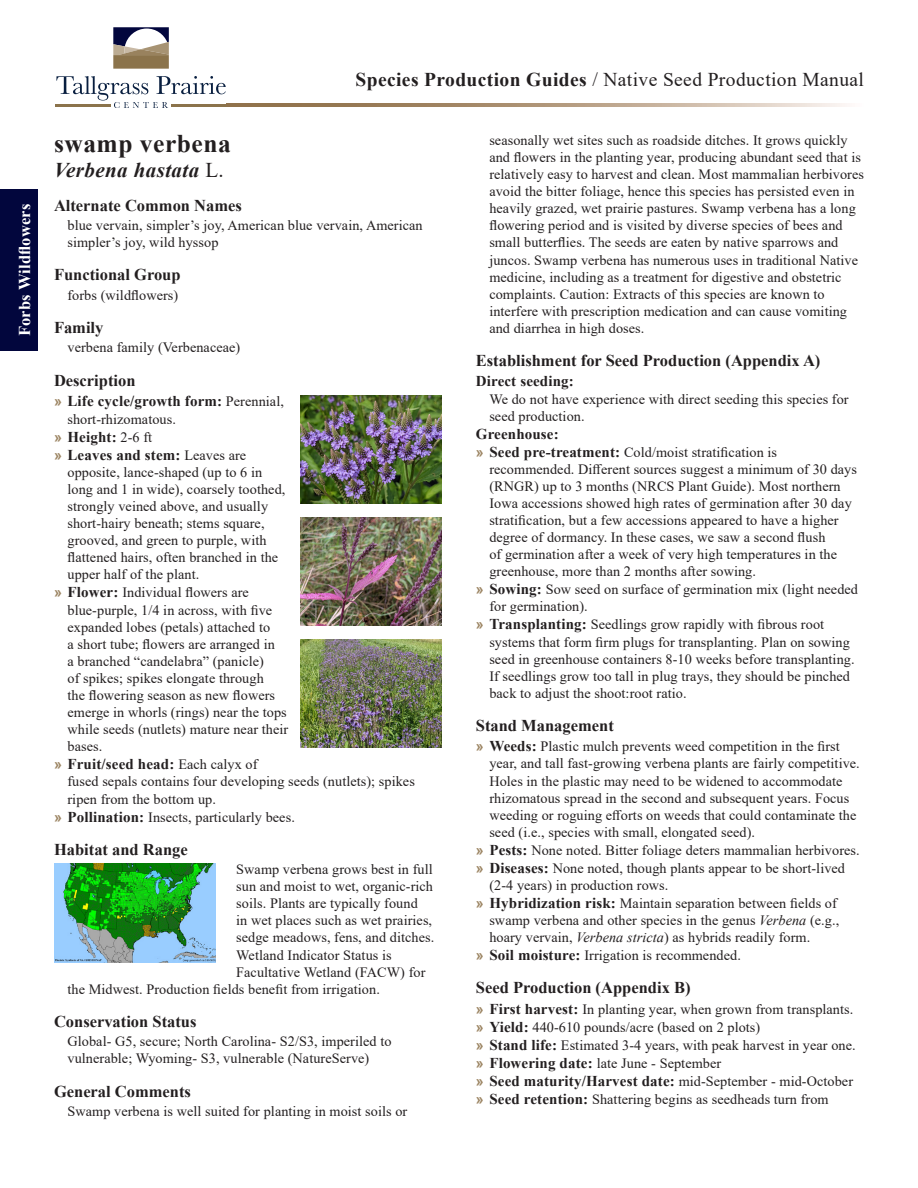
<style>
.page{position:relative;width:918px;height:1188px;background:#fff}
.page>*{position:absolute;margin:0;border:0;box-sizing:border-box;transform-origin:0 0}
.Common_Name{font:700 25.5px "Times New Roman";letter-spacing:.02em;color:#231f20}
.t1{font:italic 700 21px "Times New Roman";letter-spacing:.02em;color:#231f20}
.t2{font:19.5px "Times New Roman";letter-spacing:.02em;color:#231f20}
.Bold_Headings{font:700 16.5px "Times New Roman";color:#231f20}
.t3{font:700 16.5px "Times New Roman";letter-spacing:.01em;color:#fff}
.Direct_Seeding_and_Greenhouse_Text{font:700 15px "Times New Roman";letter-spacing:.01em;color:#231f20}
.Paragraph_Text{font:14.25px/17.1px "Times New Roman";letter-spacing:.005em;color:#231f20}
.s1{font-weight:700}
.s2{font-weight:400;font-style:normal}
.s3{font-family:"Arial";font-size:14.25px;color:#9c8563}
.s4{font-weight:400;font-size:14.25px}
.s5{font-family:"Arial";font-weight:700;color:#9c8563}
.s6{font-weight:700;font-size:15px}
.s7{font-style:italic}
</style>
<div class="page">
<svg style="left:113px;top:27px;width:56px;height:42px"></svg>
<svg style="left:56px;top:76px;width:170px;height:32px"></svg>
<hr style="left:171px;top:105px;width:56px;height:2px;background:#8b734b">
<hr style="left:55px;top:105px;width:56px;height:2px;background:#8b734b">
<hr style="left:171px;top:104px;width:56px;height:1px;background:#8b734b">
<hr style="left:55px;top:104px;width:56px;height:1px;background:#8b734b">
<svg style="left:227px;top:105px;width:618px;height:1px"></svg>
<svg style="left:227px;top:104px;width:618px;height:1px"></svg>
<div style="left:0;top:189px;width:38px;height:162px;background:#02063d"></div>
<img style="left:301px;top:396px;width:140px;height:108px">
<img style="left:301px;top:517px;width:140px;height:108px">
<img style="left:301px;top:639px;width:140px;height:108px">
<img style="left:54px;top:864px;width:162px;height:99px">
<p class="t3" style="left:13px;top:336px;width:134px;rotate:-90deg">Forbs Wildflowers</p>
<h3 class="t2" style="left:356px;top:65px;width:510px"><span class="s1">Species Production Guides</span> / Native Seed Production Manual</h3>
<p class="Common_Name" style="left:54px;top:125px;width:178px">swamp verbena</p>
<p class="t1" style="left:54px;top:156px;width:171px">Verbena hastata <span class="s2">L.</span></p>
<p class="Bold_Headings" style="left:54px;top:193px;width:189px">Alternate Common Names</p>
<p class="Paragraph_Text" style="left:68px;top:216px;width:357px">blue vervain, simpler’s joy, American blue vervain, American simpler’s joy, wild hyssop</p>
<p class="Bold_Headings" style="left:54px;top:263px;width:128px">Functional Group</p>
<p class="Paragraph_Text" style="left:68px;top:286px;width:112px">forbs (wildflowers)</p>
<p class="Bold_Headings" style="left:54px;top:316px;width:51px">Family</p>
<p class="Paragraph_Text" style="left:68px;top:338px;width:174px">verbena family (Verbenaceae)</p>
<p class="Bold_Headings" style="left:54px;top:368px;width:83px">Description</p>
<p class="Direct_Seeding_and_Greenhouse_Text" style="left:54px;top:390px;width:231px"><span class="s3">»</span> Life cycle/growth form: <span class="s4">Perennial,</span></p>
<p class="Paragraph_Text" style="left:68px;top:410px;width:110px">short-rhizomatous.</p>
<p class="Direct_Seeding_and_Greenhouse_Text" style="left:54px;top:426px;width:100px"><span class="s3">»</span> Height: <span class="s4">2-6 ft</span></p>
<p class="Direct_Seeding_and_Greenhouse_Text" style="left:54px;top:444px;width:194px"><span class="s3">»</span> Leaves and stem: <span class="s4">Leaves are</span></p>
<p class="Paragraph_Text" style="left:68px;top:463px;width:219px">opposite, lance-shaped (up to 6 in long and 1 in wide), coarsely toothed, strongly veined above, and usually short-hairy beneath; stems square, grooved, and green to purple, with flattened hairs, often branched in the upper half of the plant.</p>
<p class="Paragraph_Text" style="left:68px;top:584px;width:222px;text-indent:-14px"><span class="s5">»</span> <span class="s6">Flower:</span> Individual flowers are blue-purple, 1/4 in across, with five expanded lobes (petals) attached to<br>a short tube; flowers are arranged in<br>a branched “candelabra” (panicle)<br>of spikes; spikes elongate through<br>the flowering season as new flowers emerge in whorls (rings) near the tops while seeds (nutlets) mature near their bases.</p>
<p class="Direct_Seeding_and_Greenhouse_Text" style="left:54px;top:753px;width:205px"><span class="s3">»</span> Fruit/seed head: <span class="s4">Each calyx of</span></p>
<p class="Paragraph_Text" style="left:68px;top:773px;width:349px">fused sepals contains four developing seeds (nutlets); spikes ripen from the bottom up.</p>
<p class="Paragraph_Text" style="left:54px;top:808px;width:242px"><span class="s5">»</span> <span class="s6">Pollination:</span> Insects, particularly bees.</p>
<p class="Bold_Headings" style="left:54px;top:837px;width:135px">Habitat and Range</p>
<p class="Paragraph_Text" style="left:236px;top:860px;width:200px">Swamp verbena grows best in full sun and moist to wet, organic-rich soils. Plants are typically found<br>in wet places such as wet prairies, sedge meadows, fens, and ditches.</p>
<p class="Paragraph_Text" style="left:236px;top:946px;width:157px">Wetland Indicator Status is</p>
<p class="Paragraph_Text" style="left:236px;top:963px;width:191px">Facultative Wetland (FACW) for</p>
<p class="Paragraph_Text" style="left:68px;top:980px;width:314px">the Midwest. Production fields benefit from irrigation.</p>
<p class="Bold_Headings" style="left:54px;top:1010px;width:144px">Conservation Status</p>
<p class="Paragraph_Text" style="left:68px;top:1033px;width:326px">Global- G5, secure; North Carolina- S2/S3, imperiled to vulnerable; Wyoming- S3, vulnerable (NatureServe)</p>
<p class="Bold_Headings" style="left:54px;top:1079px;width:139px">General Comments</p>
<p class="Paragraph_Text" style="left:68px;top:1102px;width:341px">Swamp verbena is well suited for planting in moist soils or</p>
<p class="Paragraph_Text" style="left:489px;top:131px;width:376px">seasonally wet sites such as roadside ditches. It grows quickly and flowers in the planting year, producing abundant seed that is relatively easy to harvest and clean. Most mammalian herbivores avoid the bitter foliage, hence this species has persisted even in heavily grazed, wet prairie pastures. Swamp verbena has a long flowering period and is visited by diverse species of bees and small butterflies. The seeds are eaten by native sparrows and juncos. Swamp verbena has numerous uses in traditional Native medicine, including as a treatment for digestive and obstetric complaints. Caution: Extracts of this species are known to interfere with prescription medication and can cause vomiting and diarrhea in high doses.</p>
<p class="Bold_Headings" style="left:476px;top:349px;width:346px">Establishment for Seed Production (Appendix A)</p>
<p class="Direct_Seeding_and_Greenhouse_Text" style="left:476px;top:371px;width:100px">Direct seeding:</p>
<p class="Paragraph_Text" style="left:489px;top:390px;width:361px">We do not have experience with direct seeding this species for seed production.</p>
<p class="Direct_Seeding_and_Greenhouse_Text" style="left:476px;top:423px;width:84px">Greenhouse:</p>
<p class="Paragraph_Text" style="left:489px;top:443px;width:369px;text-indent:-14px"><span class="s5">»</span> <span class="s6">Seed pre-treatment:</span> Cold/moist stratification is recommended. Different sources suggest a minimum of 30 days (RNGR) up to 3 months (NRCS Plant Guide). Most northern Iowa accessions showed high rates of germination after 30 day stratification, but a few accessions appeared to have a higher degree of dormancy. In these cases, we saw a second flush<br>of germination after a week of very high temperatures in the greenhouse, more than 2 months after sowing.</p>
<p class="Paragraph_Text" style="left:489px;top:581px;width:370px;text-indent:-14px"><span class="s5">»</span> <span class="s6">Sowing:</span> Sow seed on surface of germination mix (light needed for germination).</p>
<p class="Paragraph_Text" style="left:489px;top:616px;width:367px;text-indent:-14px"><span class="s5">»</span> <span class="s6">Transplanting:</span> Seedlings grow rapidly with fibrous root systems that form firm plugs for transplanting. Plan on sowing seed in greenhouse containers 8-10 weeks before transplanting.<br>If seedlings grow too tall in plug trays, they should be pinched back to adjust the shoot:root ratio.</p>
<p class="Bold_Headings" style="left:476px;top:714px;width:139px">Stand Management</p>
<p class="Paragraph_Text" style="left:489px;top:738px;width:372px;text-indent:-14px"><span class="s5">»</span> <span class="s6">Weeds:</span> Plastic mulch prevents weed competition in the first year, and tall fast-growing verbena plants are fairly competitive.<br>Holes in the plastic may need to be widened to accommodate rhizomatous spread in the second and subsequent years. Focus weeding or roguing efforts on weeds that could contaminate the seed (i.e., species with small, elongated seed).</p>
<p class="Paragraph_Text" style="left:476px;top:841px;width:385px"><span class="s5">»</span> <span class="s6">Pests:</span> None noted. Bitter foliage deters mammalian herbivores.</p>
<p class="Paragraph_Text" style="left:489px;top:859px;width:357px;text-indent:-14px"><span class="s5">»</span> <span class="s6">Diseases:</span> None noted, though plants appear to be short-lived (2-4 years) in production rows.</p>
<p class="Paragraph_Text" style="left:489px;top:894px;width:351px;text-indent:-14px"><span class="s5">»</span> <span class="s6">Hybridization risk:</span> Maintain separation between fields of swamp verbena and other species in the genus <span class="s7">Verbena</span> (e.g., hoary vervain, <span class="s7">Verbena stricta</span>) as hybrids readily form.</p>
<p class="Paragraph_Text" style="left:476px;top:946px;width:267px"><span class="s5">»</span> <span class="s6">Soil moisture:</span> Irrigation is recommended.</p>
<p class="Bold_Headings" style="left:476px;top:976px;width:216px">Seed Production (Appendix B)</p>
<p class="Paragraph_Text" style="left:476px;top:1000px;width:379px"><span class="s5">»</span> <span class="s6">First harvest:</span> In planting year, when grown from transplants.</p>
<p class="Paragraph_Text" style="left:476px;top:1018px;width:286px"><span class="s5">»</span> <span class="s6">Yield:</span> 440-610 pounds/acre (based on 2 plots)</p>
<p class="Paragraph_Text" style="left:476px;top:1036px;width:381px"><span class="s5">»</span> <span class="s6">Stand life:</span> Estimated 3-4 years, with peak harvest in year one.</p>
<p class="Paragraph_Text" style="left:476px;top:1054px;width:247px"><span class="s5">»</span> <span class="s6">Flowering date:</span> late June - September</p>
<p class="Direct_Seeding_and_Greenhouse_Text" style="left:476px;top:1070px;width:379px"><span class="s3">»</span> Seed maturity/Harvest date: <span class="s4">mid-September - mid-October</span></p>
<p class="Paragraph_Text" style="left:476px;top:1090px;width:354px"><span class="s5">»</span> <span class="s6">Seed retention:</span> Shattering begins as seedheads turn from</p>
</div>
